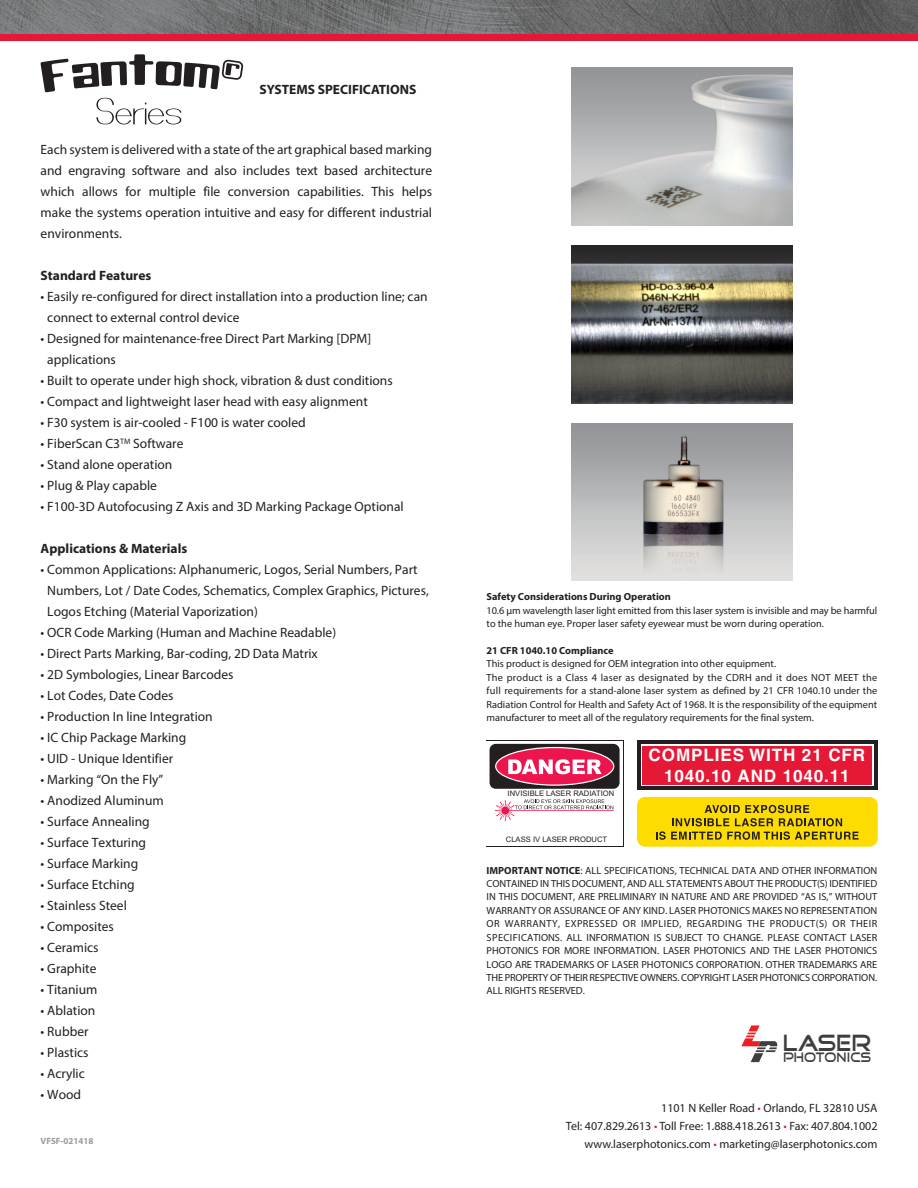
<style>
.page{position:relative;width:918px;height:1188px;background:#fff}
.page>*{position:absolute;margin:0;border:0;box-sizing:border-box;transform-origin:0 0}
.t1{font:23.7px "Good Times";color:#3e3e3f;scale:.92 1}
.t2{font:700 17.1px/20.5px "Helvetica";letter-spacing:.05em;color:#fff;text-align:center}
.t3{font:13.95px "Good Times";color:#3e3e3f;scale:.89 1}
.t4{font:13.5px/21px "Myriad Pro";color:#231f20;text-align:justify}
.t5{font:700 13.5px "Myriad Pro";color:#231f20}
.t6{font:12px "Myriad Pro";color:#231f20}
.t7{font:10.35px/13.5px "Myriad Pro";color:#231f20}
.t8{font:700 10.35px "Myriad Pro";color:#231f20}
.t9{font:700 9px "Myriad Pro";color:#999b9e}
.t10{font:7.65px "Arial";color:#231f20}
.s1{color:#fff}
.s2{font-weight:700}
.s3{color:#e51836}
</style>
<div class="page">
<svg style="left:41px;top:54px;width:202px;height:38px"></svg>
<svg style="left:96px;top:98px;width:85px;height:26px"></svg>
<img style="left:0;top:0;width:918px;height:34px">
<div style="left:0;top:34px;width:918px;height:6px;background:#e51836"></div>
<img style="left:571px;top:423px;width:221px;height:158px">
<img style="left:571px;top:68px;width:221px;height:157px">
<img style="left:571px;top:245px;width:221px;height:158px">
<svg style="left:741px;top:1025px;width:37px;height:37px"></svg>
<div style="left:637px;top:797px;width:241px;height:50px;background:#ffdc01;border-radius:8px"></div>
<svg style="left:656px;top:805px;width:203px;height:35px"></svg>
<div style="left:637px;top:740px;width:241px;height:50px;background:#231f20"></div>
<div style="left:641px;top:744px;width:233px;height:42px;background:linear-gradient(to right,#e51836,#e51836)"></div>
<div style="left:643px;top:746px;width:229px;height:38px;background:#e51836"></div>
<div style="left:490px;top:744px;width:130px;height:45px;background:#231f20;border-radius:6px"></div>
<svg style="left:495px;top:747px;width:119px;height:39px"></svg>
<svg style="left:496px;top:748px;width:117px;height:36px;background:#d15374"></svg>
<svg style="left:495px;top:799px;width:119px;height:22px"></svg>
<p class="t5" style="left:259px;top:81px;width:158px">SYSTEMS SPECIFICATIONS</p>
<p class="t4" style="left:41px;top:139px;width:393px">Each system is delivered with a state of the art graphical based marking and engraving software and also includes text based architecture which allows for multiple file conversion capabilities. This helps make the systems operation intuitive and easy for different industrial environments.</p>
<p class="t5" style="left:41px;top:267px;width:112px">Standard Features</p>
<p class="t4" style="left:41px;top:286px;width:389px">• Easily re-configured for direct installation into a production line; can</p>
<p class="t4" style="left:41px;top:307px;width:200px"><span class="s1">•</span> connect to external control device</p>
<p class="t4" style="left:41px;top:328px;width:332px">• Designed for maintenance-free Direct Part Marking [DPM]</p>
<p class="t4" style="left:41px;top:349px;width:77px"><span class="s1">•</span> applications</p>
<p class="t4" style="left:41px;top:370px;width:354px">• Built to operate under high shock, vibration &amp; dust conditions</p>
<p class="t4" style="left:41px;top:391px;width:329px">• Compact and lightweight laser head with easy alignment</p>
<p class="t4" style="left:41px;top:412px;width:267px">• F30 system is air-cooled - F100 is water cooled</p>
<p class="t4" style="left:41px;top:433px;width:144px">• FiberScan C3<sup>TM</sup> Software</p>
<p class="t4" style="left:41px;top:454px;width:133px">• Stand alone operation</p>
<p class="t4" style="left:41px;top:475px;width:118px">• Plug &amp; Play capable</p>
<p class="t4" style="left:41px;top:496px;width:365px">• F100-3D Autofocusing Z Axis and 3D Marking Package Optional</p>
<p class="t5" style="left:41px;top:540px;width:148px">Applications &amp; Materials</p>
<p class="t4" style="left:41px;top:559px;width:378px">• Common Applications: Alphanumeric, Logos, Serial Numbers, Part</p>
<p class="t4" style="left:41px;top:580px;width:390px"><span class="s1">•</span> Numbers, Lot / Date Codes, Schematics, Complex Graphics, Pictures,</p>
<p class="t4" style="left:41px;top:601px;width:219px"><span class="s1">•</span> Logos Etching (Material Vaporization)</p>
<p class="t4" style="left:41px;top:622px;width:297px">• OCR Code Marking (Human and Machine Readable)</p>
<p class="t4" style="left:41px;top:643px;width:279px">• Direct Parts Marking, Bar-coding, 2D Data Matrix</p>
<p class="t4" style="left:41px;top:664px;width:194px">• 2D Symbologies, Linear Barcodes</p>
<p class="t4" style="left:41px;top:685px;width:134px">• Lot Codes, Date Codes</p>
<p class="t4" style="left:41px;top:706px;width:174px">• Production In line Integration</p>
<p class="t4" style="left:41px;top:727px;width:147px">• IC Chip Package Marking</p>
<p class="t4" style="left:41px;top:748px;width:134px">• UID - Unique Identifier</p>
<p class="t4" style="left:41px;top:769px;width:124px">• Marking “On the Fly”</p>
<p class="t4" style="left:41px;top:790px;width:125px">• Anodized Aluminum</p>
<p class="t4" style="left:41px;top:811px;width:111px">• Surface Annealing</p>
<p class="t4" style="left:41px;top:832px;width:107px">• Surface Texturing</p>
<p class="t4" style="left:41px;top:853px;width:99px">• Surface Marking</p>
<p class="t4" style="left:41px;top:874px;width:96px">• Surface Etching</p>
<p class="t4" style="left:41px;top:895px;width:88px">• Stainless Steel</p>
<p class="t4" style="left:41px;top:916px;width:75px">• Composites</p>
<p class="t4" style="left:41px;top:937px;width:59px">• Ceramics</p>
<p class="t4" style="left:41px;top:958px;width:57px">• Graphite</p>
<p class="t4" style="left:41px;top:979px;width:58px">• Titanium</p>
<p class="t4" style="left:41px;top:1000px;width:56px">• Ablation</p>
<p class="t4" style="left:41px;top:1021px;width:49px">• Rubber</p>
<p class="t4" style="left:41px;top:1042px;width:49px">• Plastics</p>
<p class="t4" style="left:41px;top:1063px;width:46px">• Acrylic</p>
<p class="t4" style="left:41px;top:1084px;width:42px">• Wood</p>
<p class="t8" style="left:487px;top:590px;width:186px">Safety Considerations During Operation</p>
<p class="t7" style="left:487px;top:603px;width:392px">10.6 μm wavelength laser light emitted from this laser system is invisible and may be harmful to the human eye. Proper laser safety eyewear must be worn during operation.</p>
<p class="t8" style="left:487px;top:644px;width:129px">21 CFR 1040.10 Compliance</p>
<p class="t7" style="left:487px;top:657px;width:392px">This product is designed for OEM integration into other equipment.<br>The product is a Class 4 laser as designated by the CDRH and it does NOT MEET the full requirements for a stand-alone laser system as defined by 21 CFR 1040.10 under the Radiation Control for Health and Safety Act of 1968. It is the responsibility of the equipment manufacturer to meet all of the regulatory requirements for the final system.</p>
<p class="t2" style="left:649px;top:745px;width:218px">COMPLIES WITH 21 CFR<br>1040.10 AND 1040.11</p>
<p class="t10" style="left:508px;top:789px;width:108px">INVISIBLE LASER RADIATION</p>
<p class="t10" style="left:506px;top:834px;width:103px">CLASS IV LASER PRODUCT</p>
<p class="t7" style="left:487px;top:863px;width:392px;text-align:justify"><span class="s2">IMPORTANT NOTICE</span>: ALL SPECIFICATIONS, TECHNICAL DATA AND OTHER INFORMATION CONTAINED IN THIS DOCUMENT, AND ALL STATEMENTS ABOUT THE PRODUCT(S) IDENTIFIED IN THIS DOCUMENT, ARE PRELIMINARY IN NATURE AND ARE PROVIDED “AS IS,” WITHOUT WARRANTY OR ASSURANCE OF ANY KIND. LASER PHOTONICS MAKES NO REPRESENTATION OR WARRANTY, EXPRESSED OR IMPLIED, REGARDING THE PRODUCT(S) OR THEIR SPECIFICATIONS. ALL INFORMATION IS SUBJECT TO CHANGE. PLEASE CONTACT LASER PHOTONICS FOR MORE INFORMATION. LASER PHOTONICS AND THE LASER PHOTONICS LOGO ARE TRADEMARKS OF LASER PHOTONICS CORPORATION. OTHER TRADEMARKS ARE THE PROPERTY OF THEIR RESPECTIVE OWNERS. COPYRIGHT LASER PHOTONICS CORPORATION.<br>ALL RIGHTS RESERVED.</p>
<p class="t1" style="left:784px;top:1031px;width:97px">LASER</p>
<p class="t3" style="left:784px;top:1051px;width:100px">PHOTONICS</p>
<p class="t6" style="left:661px;top:1100px;width:218px">1101 N Keller Road <span class="s3">•</span> Orlando, FL 32810 USA</p>
<p class="t6" style="left:566px;top:1118px;width:313px">Tel: 407.829.2613 <span class="s3">•</span> Toll Free: 1.888.418.2613 <span class="s3">•</span> Fax: 407.804.1002</p>
<p class="t9" style="left:41px;top:1135px;width:54px">VFSF-021418</p>
<p class="t6" style="left:584px;top:1136px;width:295px">www.laserphotonics.com <span class="s3">•</span> marketing@laserphotonics.com</p>
</div>
